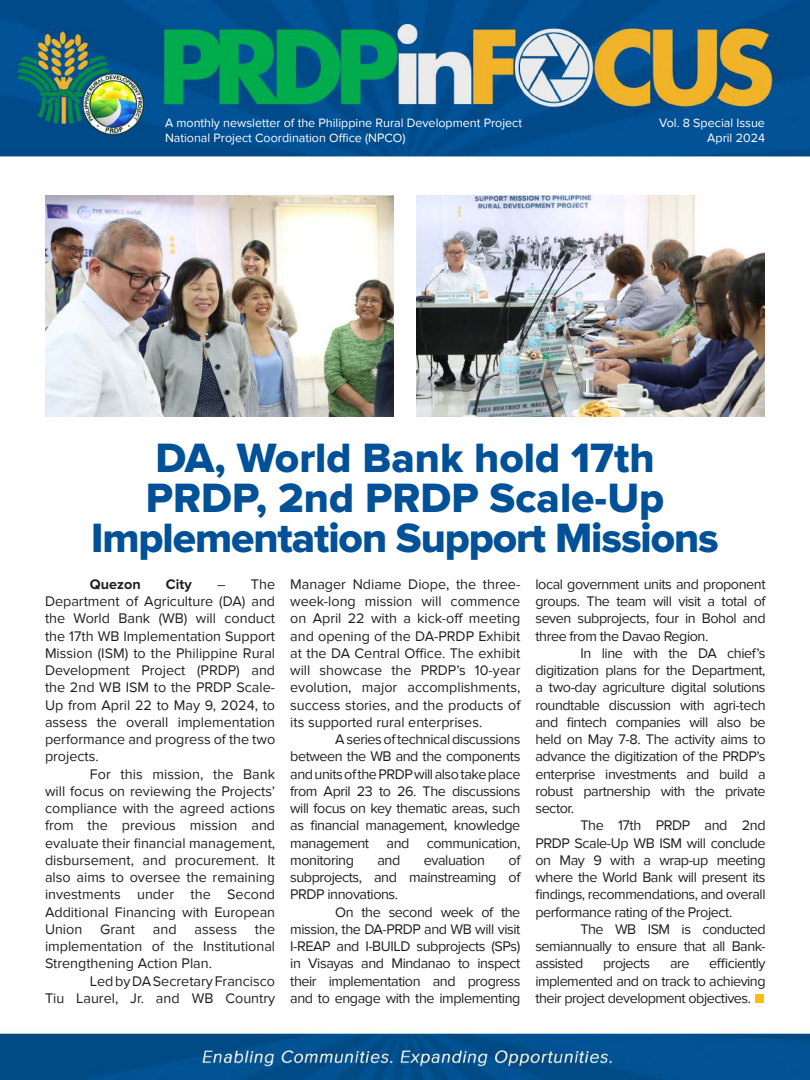
<style>
.page{position:relative;width:810px;height:1080px;background:#fff}
.page>*{position:absolute;margin:0;border:0;box-sizing:border-box;transform-origin:0 0}
.t1{font:42.5px/40px "Proxima Nova Extrabld";letter-spacing:-.025em;color:#015198;text-align:center}
.t2{font:14.38px/17.2px "Proxima Nova";letter-spacing:-.03em;color:#231f20;text-align:justify}
.t3{font:14.38px/17.2px "Proxima Nova";color:#231f20;text-align:right}
.t4{font:700 14.38px "Proxima Nova";color:#231f20}
.t5{font:12.5px/15px "Proxima Nova";color:#fff}
</style>
<div class="page">
<img style="left:0;top:0;width:810px;height:1080px">
<img style="left:416px;top:195px;width:349px;height:221px">
<img style="left:45px;top:195px;width:349px;height:221px">
<div style="left:755px;top:994px;width:9px;height:9px;background:#fdbe12"></div>
<p class="t5" style="left:165px;top:115px;width:359px">A monthly newsletter of the Philippine Rural Development Project<br>National Project Coordination Office (NPCO)</p>
<p class="t5" style="left:659px;top:115px;width:107px;text-align:right">Vol. 8 Special Issue<br>April 2024</p>
<h1 class="t1" style="left:91px;top:439px;width:629px">DA, World Bank hold 17th<br>PRDP, 2nd PRDP Scale-Up<br>Implementation Support Missions</h1>
<p class="t4" style="left:90px;top:576px;width:52px">Quezon</p>
<p class="t4" style="left:166px;top:576px;width:27px">City</p>
<p class="t2" style="left:45px;top:576px;width:232px;text-indent:172px">– The Department of Agriculture (DA) and the World Bank (WB) will conduct the 17th WB Implementation Support Mission (ISM) to the Philippine Rural Development Project (PRDP) and the 2nd WB ISM to the PRDP Scale-Up from April 22 to May 9, 2024, to assess the overall implementation performance and progress of the two projects.</p>
<p class="t2" style="left:45px;top:765px;width:232px;text-indent:45px">For this mission, the Bank will focus on reviewing the Projects’ compliance with the agreed actions from the previous mission and evaluate their financial management, disbursement, and procurement. It also aims to oversee the remaining investments under the Second Additional Financing with European Union Grant and assess the implementation of the Institutional Strengthening Action Plan.</p>
<p class="t3" style="left:45px;top:972px;width:232px">Led by DA Secretary Francisco<br>Tiu Laurel, Jr. and WB Country</p>
<p class="t2" style="left:290px;top:576px;width:232px">Manager Ndiame Diope, the three&shy;week-long mission will commence on April 22 with a kick-off meeting and opening of the DA-PRDP Exhibit at the DA Central Office. The exhibit will showcase the PRDP’s 10-year evolution, major accomplishments, success stories, and the products of its supported rural enterprises.</p>
<p class="t2" style="left:290px;top:731px;width:232px;text-indent:45px">A series of technical discussions between the WB and the components and units of the PRDP will also take place from April 23 to 26. The discussions will focus on key thematic areas, such as financial management, knowledge management and communication, monitoring</p>
<p class="t2" style="left:290px;top:852px;width:232px;text-indent:218px">of subprojects, and mainstreaming of PRDP innovations.</p>
<p class="t2" style="left:290px;top:903px;width:232px;text-indent:45px">On the second week of the mission, the DA-PRDP and WB will visit I-REAP and I-BUILD subprojects (SPs) in Visayas and Mindanao to inspect their implementation and progress and to engage with the implementing</p>
<p class="t2" style="left:377px;top:852px;width:24px">and</p>
<p class="t2" style="left:424px;top:852px;width:63px">evaluation</p>
<p class="t2" style="left:535px;top:576px;width:232px">local government units and proponent groups. The team will visit a total of seven subprojects, four in Bohol and three from the Davao Region.</p>
<p class="t2" style="left:535px;top:645px;width:232px;text-indent:45px">In line with the DA chief’s digitization plans for the Department, a two-day agriculture digital solutions roundtable discussion with agri-tech and fintech companies will also be held on May 7-8. The activity aims to advance the digitization of the PRDP’s enterprise investments and build a robust partnership with the private sector.</p>
<p class="t2" style="left:535px;top:817px;width:232px;text-indent:45px">The 17th PRDP and 2nd PRDP Scale-Up WB ISM will conclude on May 9 with a wrap-up meeting where the World Bank will present its findings, recommendations, and overall performance rating of the Project.</p>
<p class="t2" style="left:535px;top:921px;width:232px;text-indent:45px">The WB ISM is conducted semiannually to ensure that all Bank&shy;assisted</p>
<p class="t2" style="left:535px;top:955px;width:232px;text-indent:174px">efficiently implemented and on track to achieving their project development objectives.</p>
<p class="t2" style="left:603px;top:955px;width:49px">projects</p>
<p class="t2" style="left:670px;top:955px;width:21px">are</p>
</div>
